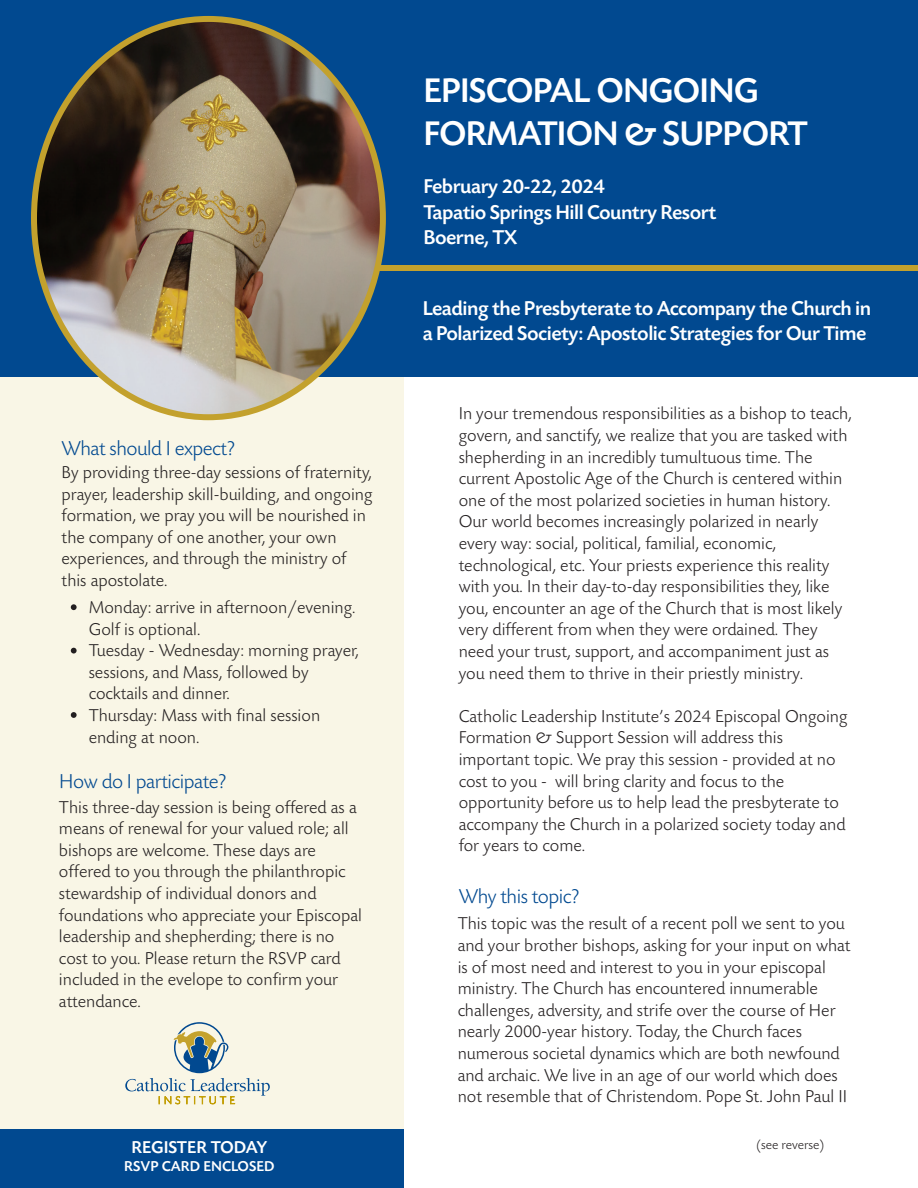
<style>
.page{position:relative;width:918px;height:1188px;background:#fff}
.page>*{position:absolute;margin:0;border:0;box-sizing:border-box;transform-origin:0 0}
.t1{font:500 36px/43px "Today SBOP";letter-spacing:-.025em;color:#fff}
.t2{font:500 21px/25.2px "Today SBOP";letter-spacing:-.025em;color:#fff}
.t3{font:300 21px "Today SBOP";letter-spacing:-.025em;color:#014990}
.t4{font:300 18px/21.6px "Today SBOP";color:#231f20}
.t5{font:500 18px "Today SBOP";color:#fff}
.t6{font:500 15px "Today SBOP";color:#fff}
.t7{font:300 13.5px "Today SBOP";color:#231f20}
</style>
<div class="page">
<div style="left:0;top:341px;width:404px;height:847px;background:#f9f6e6"></div>
<div style="left:0;top:0;width:918px;height:377px;background:#014990"></div>
<div style="left:374px;top:266px;width:544px;height:5px;background:#c3a12d"></div>
<img style="left:34px;top:19px;width:349px;height:398px">
<svg style="left:125px;top:1022px;width:145px;height:83px"></svg>
<div style="left:0;top:1129px;width:404px;height:59px;background:#014990"></div>
<svg style="left:71px;top:604px;width:6px;height:6px"></svg>
<svg style="left:71px;top:648px;width:6px;height:6px"></svg>
<svg style="left:71px;top:712px;width:6px;height:6px"></svg>
<h1 class="t1" style="left:423px;top:70px;width:386px">EPISCOPAL ONGOING<br>FORMATION &amp; SUPPORT</h1>
<p class="t2" style="left:423px;top:175px;width:294px">February 20-22, 2024<br>Tapatio Springs Hill Country Resort<br>Boerne, TX</p>
<p class="t3" style="left:61px;top:437px;width:175px">What should I expect?</p>
<p class="t4" style="left:62px;top:462px;width:313px">By providing three-day sessions of fraternity, prayer, leadership skill-building, and ongoing formation, we pray you will be nourished in the company of one another, your own experiences, and through the ministry of this apostolate.</p>
<p class="t4" style="left:89px;top:597px;width:272px">Monday: arrive in afternoon/evening.<br>Golf is optional.<br>Tuesday - Wednesday: morning prayer, sessions, and Mass, followed by cocktails and dinner.<br>Thursday: Mass with final session ending at noon.</p>
<p class="t3" style="left:59px;top:771px;width:169px">How do I participate?</p>
<p class="t4" style="left:59px;top:797px;width:304px">This three-day session is being offered as a means of renewal for your valued role; all bishops are welcome. These days are offered to you through the philanthropic stewardship of individual donors and foundations who appreciate your Episcopal leadership and shepherding; there is no cost to you. Please return the RSVP card included in the evelope to confirm your attendance.</p>
<p class="t2" style="left:423px;top:296px;width:450px">Leading the Presbyterate to Accompany the Church in a Polarized Society: Apostolic Strategies for Our Time</p>
<p class="t4" style="left:459px;top:404px;width:395px">In your tremendous responsibilities as a bishop to teach, govern, and sanctify, we realize that you are tasked with shepherding in an incredibly tumultuous time. The current Apostolic Age of the Church is centered within one of the most polarized societies in human history.<br>Our world becomes increasingly polarized in nearly every way: social, political, familial, economic, technological, etc. Your priests experience this reality with you. In their day-to-day responsibilities they, like you, encounter an age of the Church that is most likely very different from when they were ordained. They need your trust, support, and accompaniment just as you need them to thrive in their priestly ministry.</p>
<p class="t4" style="left:459px;top:706px;width:390px">Catholic Leadership Institute’s 2024 Episcopal Ongoing Formation &amp; Support Session will address this important topic. We pray this session - provided at no cost to you - will bring clarity and focus to the opportunity before us to help lead the presbyterate to accompany the Church in a polarized society today and for years to come.</p>
<p class="t3" style="left:459px;top:885px;width:122px">Why this topic?</p>
<p class="t4" style="left:458px;top:913px;width:395px">This topic was the result of a recent poll we sent to you and your brother bishops, asking for your input on what is of most need and interest to you in your episcopal ministry. The Church has encountered innumerable challenges, adversity, and strife over the course of Her nearly 2000-year history. Today, the Church faces numerous societal dynamics which are both newfound and archaic. We live in an age of our world which does not resemble that of Christendom. Pope St. John Paul II</p>
<p class="t5" style="left:132px;top:1137px;width:137px">REGISTER TODAY</p>
<p class="t7" style="left:757px;top:1137px;width:69px">(see reverse)</p>
<p class="t6" style="left:124px;top:1158px;width:152px">RSVP CARD ENCLOSED</p>
</div>
